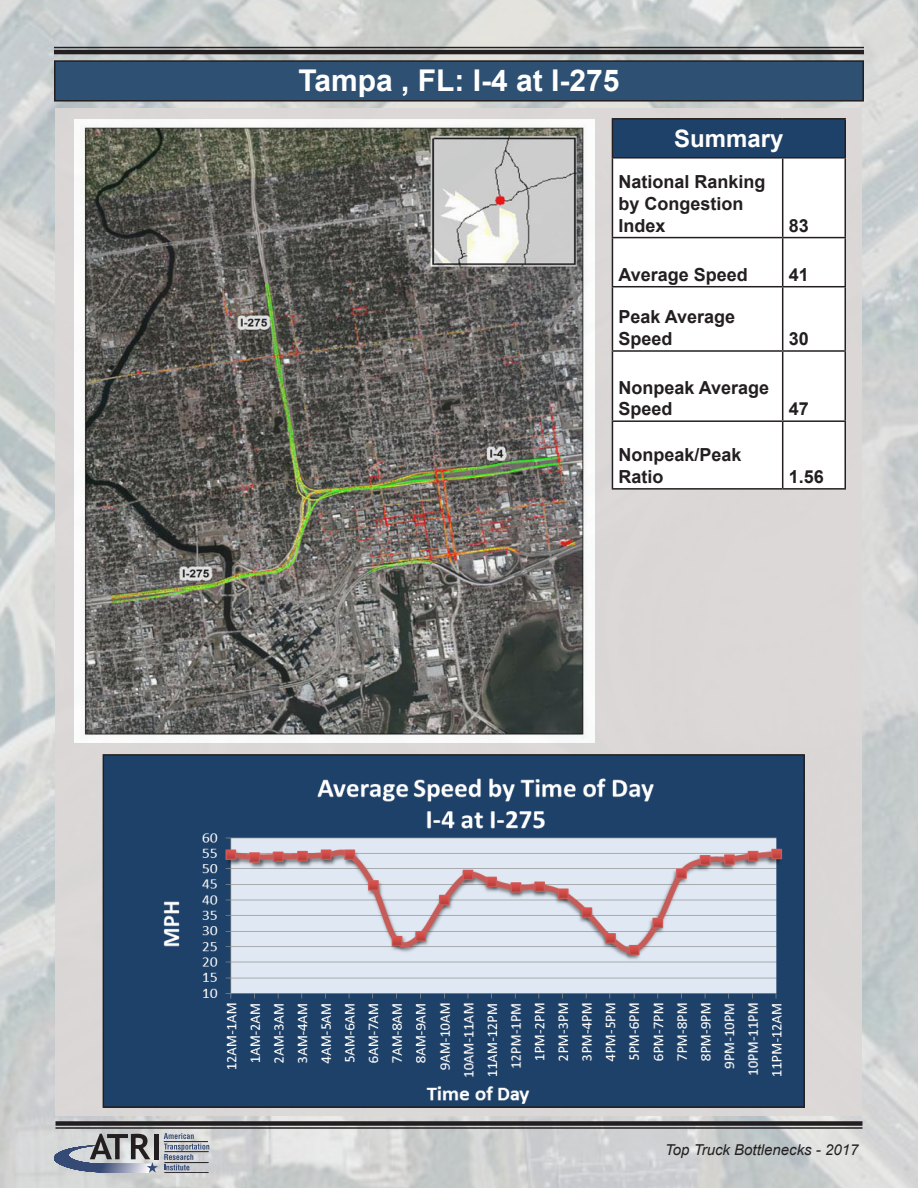
<style>
.page{position:relative;width:918px;height:1188px;background:#fff}
.page>*{position:absolute;margin:0;border:0;box-sizing:border-box;transform-origin:0 0}
.t1{font:700 30px "Arial";color:#fff}
.t2{font:700 24px "Arial";color:#fff}
.t3{font:700 18px/21.6px "Arial";color:#231f20}
.t4{font:italic 15px "Arial";color:#231f20}
</style>
<div class="page">
<img style="left:0;top:0;width:918px;height:1188px">
<div style="left:56px;top:108px;width:806px;height:1008px;background:#dcd8d7"></div>
<img style="left:74px;top:120px;width:520px;height:623px">
<div style="left:55px;top:61px;width:808px;height:40px;background:#2e5072"></div>
<div style="left:54px;top:60px;width:810px;height:42px;border:2px solid #231f20"></div>
<hr style="left:56px;top:1127px;width:806px;height:2px;background:#231f20">
<div style="left:56px;top:1121px;width:806px;height:5px;background:#231f20"></div>
<div style="left:612px;top:119px;width:233px;height:39px;background:#1e4169"></div>
<div style="left:613px;top:159px;width:231px;height:329px;background:#fff"></div>
<hr style="left:612px;top:159px;width:1px;height:78px;background:#231f20">
<hr style="left:782px;top:159px;width:1px;height:78px;background:#231f20">
<hr style="left:844px;top:159px;width:2px;height:78px;background:#231f20">
<hr style="left:612px;top:237px;width:171px;height:1px;background:#231f20">
<hr style="left:612px;top:238px;width:1px;height:48px;background:#231f20">
<hr style="left:783px;top:237px;width:63px;height:1px;background:#231f20">
<hr style="left:782px;top:238px;width:1px;height:48px;background:#231f20">
<hr style="left:844px;top:238px;width:2px;height:48px;background:#231f20">
<hr style="left:612px;top:286px;width:171px;height:1px;background:#231f20">
<hr style="left:612px;top:287px;width:1px;height:63px;background:#231f20">
<hr style="left:783px;top:286px;width:63px;height:1px;background:#231f20">
<hr style="left:782px;top:287px;width:1px;height:63px;background:#231f20">
<hr style="left:844px;top:287px;width:2px;height:63px;background:#231f20">
<hr style="left:612px;top:350px;width:171px;height:2px;background:#231f20">
<hr style="left:612px;top:352px;width:1px;height:68px;background:#231f20">
<hr style="left:783px;top:350px;width:63px;height:2px;background:#231f20">
<hr style="left:782px;top:352px;width:1px;height:68px;background:#231f20">
<hr style="left:844px;top:352px;width:2px;height:68px;background:#231f20">
<hr style="left:612px;top:420px;width:171px;height:2px;background:#231f20">
<hr style="left:612px;top:422px;width:1px;height:66px;background:#231f20">
<hr style="left:783px;top:420px;width:63px;height:2px;background:#231f20">
<hr style="left:782px;top:422px;width:1px;height:66px;background:#231f20">
<hr style="left:844px;top:422px;width:2px;height:66px;background:#231f20">
<hr style="left:612px;top:488px;width:171px;height:2px;background:#231f20">
<hr style="left:783px;top:488px;width:63px;height:2px;background:#231f20">
<hr style="left:612px;top:118px;width:171px;height:2px;background:#231f20">
<hr style="left:612px;top:120px;width:1px;height:37px;background:#231f20">
<hr style="left:783px;top:118px;width:63px;height:2px;background:#231f20">
<hr style="left:844px;top:120px;width:2px;height:37px;background:#231f20">
<hr style="left:612px;top:157px;width:171px;height:2px;background:#231f20">
<hr style="left:783px;top:157px;width:63px;height:2px;background:#231f20">
<img style="left:106px;top:757px;width:696px;height:348px">
<div style="left:103px;top:754px;width:702px;height:354px;border:2px solid #231f20"></div>
<hr style="left:54px;top:47px;width:810px;height:1px;background:#231f20">
<hr style="left:54px;top:50px;width:810px;height:4px;background:#231f20">
<svg style="left:164px;top:1133px;width:45px;height:38px;background:#b0b4bf"></svg>
<div style="left:154px;top:1134px;width:5px;height:25px;background:#231f20"></div>
<hr style="left:164px;top:1141px;width:44px;height:1px;background:#231f20">
<hr style="left:164px;top:1151px;width:45px;height:1px;background:#231f20">
<hr style="left:164px;top:1162px;width:45px;height:1px;background:#231f20">
<hr style="left:164px;top:1172px;width:45px;height:1px;background:#231f20">
<svg style="left:54px;top:1134px;width:104px;height:39px;background:#9296a0"></svg>
<p class="t1" style="left:298px;top:60px;width:323px">Tampa , FL: I-4 at I-275</p>
<p class="t2" style="left:674px;top:123px;width:111px">Summary</p>
<p class="t3" style="left:618px;top:172px;width:149px">National Ranking by Congestion<br>Index</p>
<p class="t3" style="left:789px;top:215px;width:22px">83</p>
<p class="t3" style="left:618px;top:264px;width:131px">Average Speed</p>
<p class="t3" style="left:789px;top:264px;width:22px">41</p>
<p class="t3" style="left:618px;top:307px;width:118px">Peak Average<br>Speed</p>
<p class="t3" style="left:789px;top:328px;width:22px">30</p>
<p class="t3" style="left:618px;top:377px;width:152px">Nonpeak Average<br>Speed</p>
<p class="t3" style="left:618px;top:445px;width:125px">Nonpeak/Peak<br>Ratio</p>
<p class="t3" style="left:789px;top:399px;width:22px">47</p>
<p class="t3" style="left:789px;top:466px;width:37px">1.56</p>
<p class="t4" style="left:665px;top:1140px;width:195px">Top Truck Bottlenecks - 2017</p>
</div>
